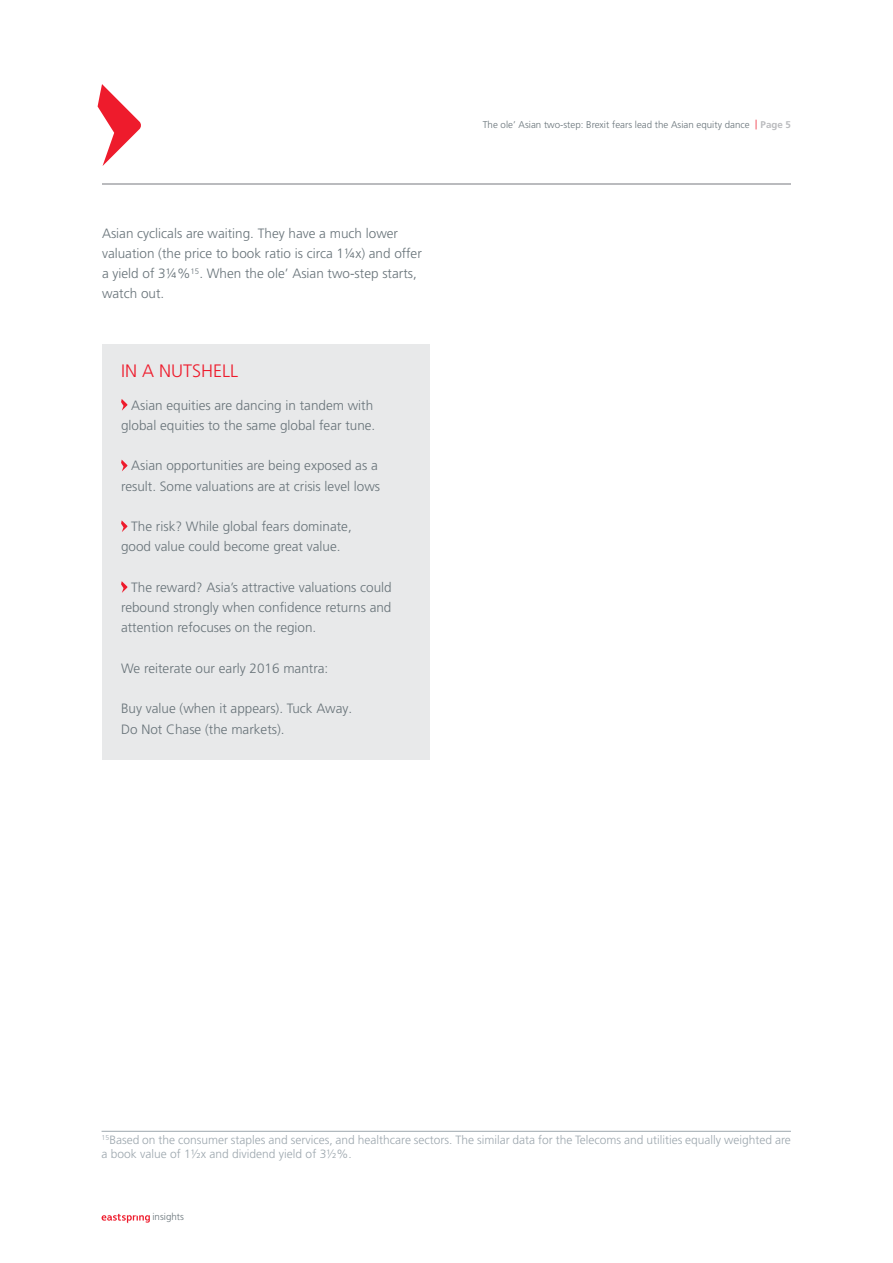
<style>
.page{position:relative;width:893px;height:1263px;background:#fff}
.page>*{position:absolute;margin:0;border:0;box-sizing:border-box;transform-origin:0 0}
.t1{font:300 18px "Frutiger LT Pro";color:#ee1b2c}
.t2{font:300 13.5px/20.2px "Frutiger LT Pro";color:#687379}
.t3{font:300 12px/13.5px "Frutiger LT Pro";color:#9da7ae}
.t4{font:300 9.75px "Frutiger LT Pro";color:#687379}
.s1{color:#ee1b2c}
.s2{font-weight:700;color:#babbbe}
</style>
<div class="page">
<hr style="left:102px;top:183px;width:689px;height:1px;background:#babbbe">
<svg style="left:98px;top:84px;width:43px;height:82px"></svg>
<svg style="left:102px;top:1214px;width:48px;height:9px"></svg>
<div style="left:102px;top:344px;width:328px;height:416px;background:#e8e9ea"></div>
<svg style="left:121px;top:399px;width:7px;height:12px"></svg>
<svg style="left:121px;top:460px;width:7px;height:11px"></svg>
<svg style="left:121px;top:520px;width:7px;height:12px"></svg>
<svg style="left:121px;top:581px;width:7px;height:12px"></svg>
<hr style="left:102px;top:1131px;width:689px;height:1px;background:#9da7ae">
<p class="t2" style="left:102px;top:223px;width:321px">Asian cyclicals are waiting. They have a much lower valuation (the price to book ratio is circa 1¼x) and offer a yield of 3¼%<sup>15</sup>. When the ole’ Asian two-step starts, watch out.</p>
<h1 class="t1" style="left:121px;top:360px;width:119px">IN A NUTSHELL</h1>
<p class="t2" style="left:121px;top:395px;width:256px;text-align:center">Asian equities are dancing in tandem with global equities to the same global fear tune.</p>
<p class="t2" style="left:121px;top:456px;width:261px;text-align:center">Asian opportunities are being exposed as a result. Some valuations are at crisis level lows</p>
<p class="t2" style="left:121px;top:516px;width:232px;text-indent:10px">The risk? While global fears dominate, good value could become great value.</p>
<p class="t2" style="left:121px;top:577px;width:272px;text-align:justify;text-indent:10px">The reward? Asia’s attractive valuations could rebound strongly when confidence returns and attention refocuses on the region.</p>
<p class="t2" style="left:121px;top:658px;width:209px">We reiterate our early 2016 mantra:</p>
<p class="t2" style="left:121px;top:699px;width:233px">Buy value (when it appears). Tuck Away.<br>Do Not Chase (the markets).</p>
<p class="t4" style="left:483px;top:119px;width:310px">The ole’ Asian two-step: Brexit fears lead the Asian equity dance <span class="s1">|</span> <span class="s2">Page 5</span></p>
<p class="t3" style="left:102px;top:1133px;width:691px"><sup>15</sup>Based on the consumer staples and services, and healthcare sectors. The similar data for the Telecoms and utilities equally weighted are a book value of 1½x and dividend yield of 3½%.</p>
<p class="t4" style="left:152px;top:1211px;width:33px">insights</p>
</div>
